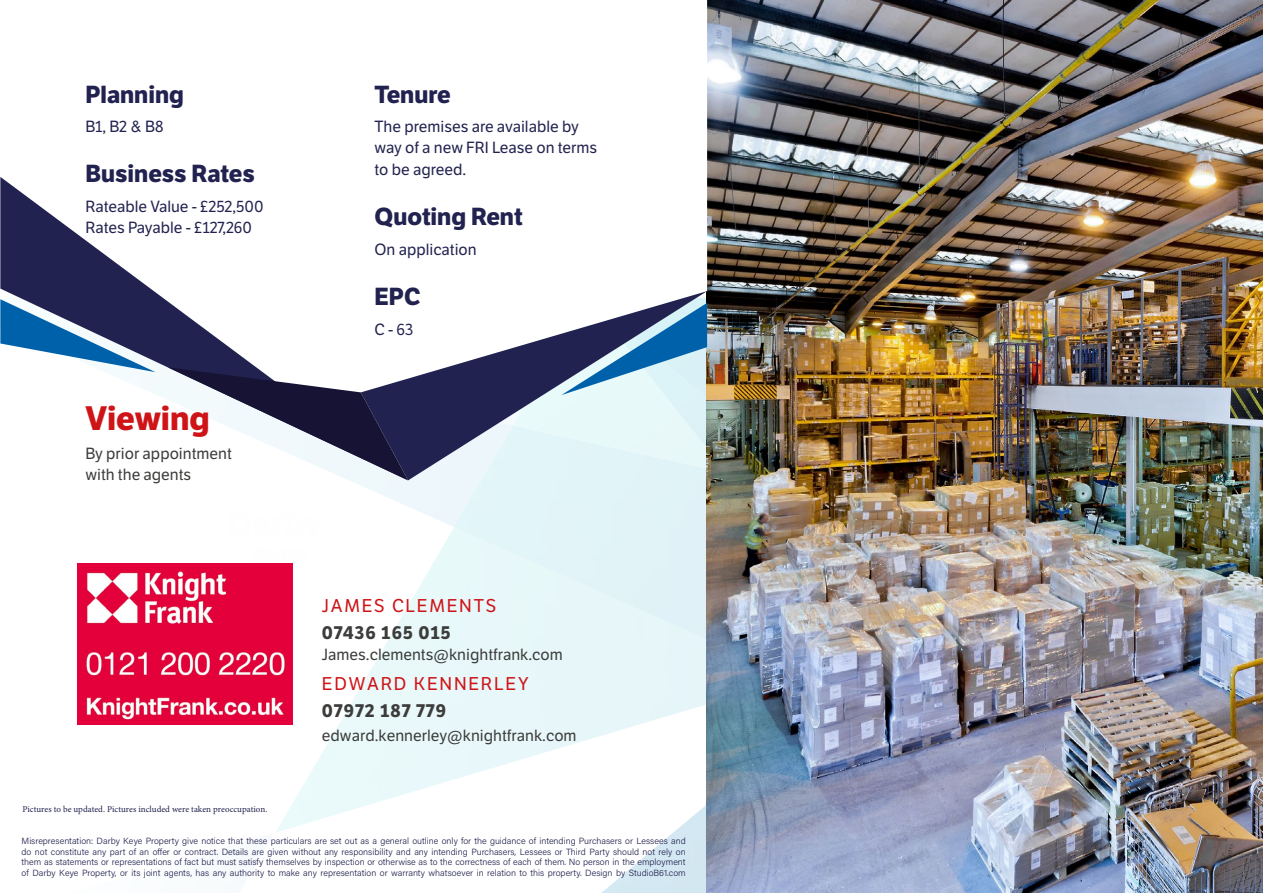
<style>
.page{position:relative;width:1263px;height:893px;background:#fff}
.page>*{position:absolute;margin:0;border:0;box-sizing:border-box;transform-origin:0 0}
.t1{font:700 33px "LFT Etica";color:#cf1417}
.t2{font:700 24px "LFT Etica";color:#222250}
.t3{font:18px "LFT Etica";letter-spacing:.1em;color:#cf1417}
.t4{font:700 18px "LFT Etica";letter-spacing:.05em;color:#3c3c3b}
.t5{font:15.75px/21.3px "LFT Etica";color:#222250}
.t6{font:15.75px/21px "LFT Etica";color:#3c3c3b}
.t7{font:300 9px/10.5px "Acumin Pro";color:#222250;text-align:justify}
.t8{font:9px "Minion Pro";color:#22214f}
</style>
<div class="page">
<img style="left:275px;top:530px;width:324px;height:302px">
<div style="left:453px;top:480px;width:254px;height:198px;background:#e6f6f9"></div>
<div style="left:587px;top:480px;width:120px;height:49px;background:#e1f3f7"></div>
<img style="left:599px;top:636px;width:108px;height:257px">
<img style="left:707px;top:0;width:556px;height:893px">
<svg style="left:408px;top:291px;width:299px;height:189px"></svg>
<svg style="left:0;top:177px;width:256px;height:223px"></svg>
<svg style="left:168px;top:367px;width:240px;height:113px"></svg>
<svg style="left:0;top:299px;width:156px;height:73px"></svg>
<svg style="left:561px;top:303px;width:146px;height:92px;background:#7c9bb9"></svg>
<svg style="left:275px;top:530px;width:57px;height:118px"></svg>
<img style="left:78px;top:563px;width:215px;height:161px">
<h2 class="t2" style="left:85px;top:79px;width:100px">Planning</h2>
<h3 class="t5" style="left:85px;top:116px;width:80px">B1, B2 &amp; B8</h3>
<h2 class="t2" style="left:85px;top:159px;width:171px">Business Rates</h2>
<h3 class="t5" style="left:85px;top:196px;width:180px">Rateable Value - £252,500<br>Rates Payable - £127,260</h3>
<h1 class="t1" style="left:85px;top:398px;width:126px">Viewing</h1>
<h3 class="t6" style="left:85px;top:443px;width:148px">By prior appointment with the agents</h3>
<p class="t8" style="left:22px;top:803px;width:247px">Pictures to be updated. Pictures included were taken preoccupation.</p>
<h2 class="t2" style="left:375px;top:79px;width:78px">Tenure</h2>
<h3 class="t5" style="left:375px;top:116px;width:224px">The premises are available by way of a new FRI Lease on terms to be agreed.</h3>
<h2 class="t2" style="left:375px;top:202px;width:150px">Quoting Rent</h2>
<h3 class="t5" style="left:375px;top:239px;width:104px">On application</h3>
<h2 class="t2" style="left:375px;top:282px;width:47px">EPC</h2>
<h3 class="t5" style="left:375px;top:319px;width:40px">C - 63</h3>
<h3 class="t3" style="left:322px;top:595px;width:176px">JAMES CLEMENTS</h3>
<h3 class="t4" style="left:322px;top:622px;width:130px">07436 165 015</h3>
<h3 class="t6" style="left:322px;top:645px;width:242px">James.clements@knightfrank.com</h3>
<h3 class="t3" style="left:322px;top:673px;width:208px">EDWARD KENNERLEY</h3>
<h3 class="t4" style="left:322px;top:700px;width:126px">07972 187 779</h3>
<h3 class="t6" style="left:322px;top:726px;width:256px">edward.kennerley@knightfrank.com</h3>
<p class="t7" style="left:22px;top:836px;width:666px">Misrepresentation: Darby Keye Property give notice that these particulars are set out as a general outline only for the guidance of intending Purchasers or Lessees and do not constitute any part of an offer or contract. Details are given without any responsibility and any intending Purchasers, Lessees or Third Party should not rely on them as statements or representations of fact but must satisfy themselves by inspection or otherwise as to the correctness of each of them. No person in the employment of Darby Keye Property, or its joint agents, has any authority to make any representation or warranty whatsoever in relation to this property. Design by StudioB61.com</p>
</div>
